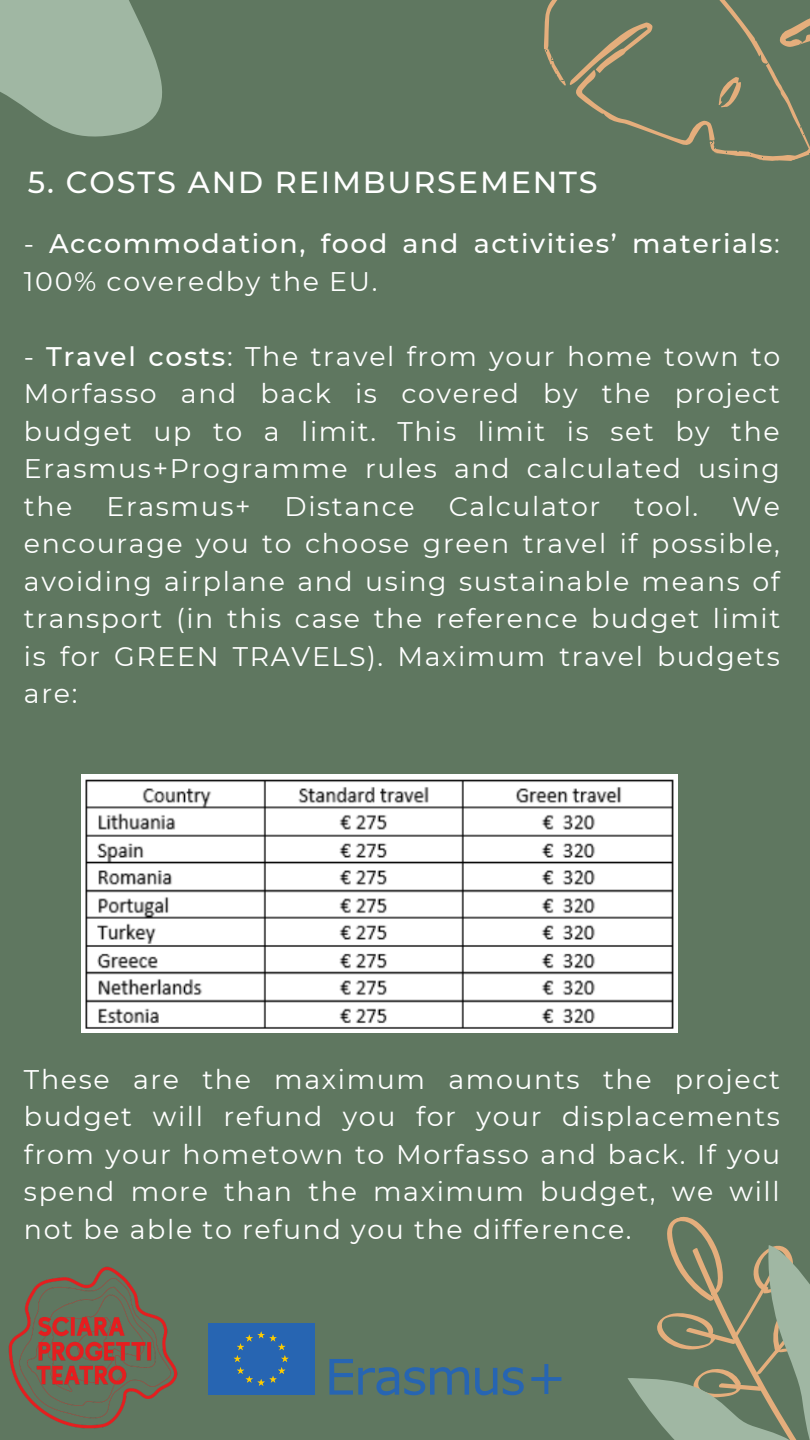
<style>
.page{position:relative;width:810px;height:1440px;background:#5f7760}
.page>*{position:absolute;margin:0;border:0;box-sizing:border-box;transform-origin:0 0}
.t1{font:500 30.3px "Montserrat";letter-spacing:.06em;color:#fff}
.t2{font:26.9px/37.5px "Montserrat";letter-spacing:.06em;color:#fff;text-align:justify}
.t3{font:500 26.9px/37.5px "Montserrat";letter-spacing:.06em;color:#fff}
.s1{font-weight:400}
.s2{font-weight:500}
</style>
<div class="page">
<svg style="left:0;top:0;width:162px;height:137px;fill:#a0b7a3"></svg>
<svg style="left:544px;top:0;width:266px;height:161px"></svg>
<svg style="left:628px;top:1216px;width:182px;height:224px"></svg>
<img style="left:8px;top:1266px;width:170px;height:163px">
<svg style="left:329px;top:1359px;width:140px;height:36px"></svg>
<svg style="left:475px;top:1368px;width:22px;height:27px"></svg>
<svg style="left:503px;top:1367px;width:21px;height:28px"></svg>
<svg style="left:531px;top:1364px;width:30px;height:30px"></svg>
<div style="left:208px;top:1323px;width:107px;height:72px;background:#2765b2"></div>
<svg style="left:234px;top:1331px;width:55px;height:55px"></svg>
<img style="left:81px;top:775px;width:596px;height:258px">
<p class="t1" style="left:28px;top:164px;width:571px">5. COSTS AND REIMBURSEMENTS</p>
<p class="t3" style="left:24px;top:225px;width:757px"><span class="s1">-</span> Accommodation, food and activities’ materials<span class="s1">:<br>100% coveredby the EU.</span></p>
<p class="t2" style="left:24px;top:337px;width:758px">- <span class="s2">Travel costs</span>: The travel from your home town to Morfasso and back is covered by the project budget up to a limit. This limit is set by the Erasmus+Programme rules and calculated using the</p>
<p class="t2" style="left:106px;top:487px;width:146px">Erasmus+</p>
<p class="t2" style="left:285px;top:487px;width:132px">Distance</p>
<p class="t2" style="left:449px;top:487px;width:153px">Calculator</p>
<p class="t2" style="left:634px;top:487px;width:65px">tool.</p>
<p class="t2" style="left:24px;top:487px;width:758px;text-indent:708px">We encourage you to choose green travel if possible, avoiding airplane and using sustainable means of transport (in this case the reference budget limit is for GREEN TRAVELS). Maximum travel budgets are:</p>
<p class="t2" style="left:24px;top:1060px;width:758px">These are the maximum amounts the project budget will refund you for your displacements from your hometown to Morfasso and back. If you spend more than the maximum budget, we will not be able to refund you the difference.</p>
</div>
